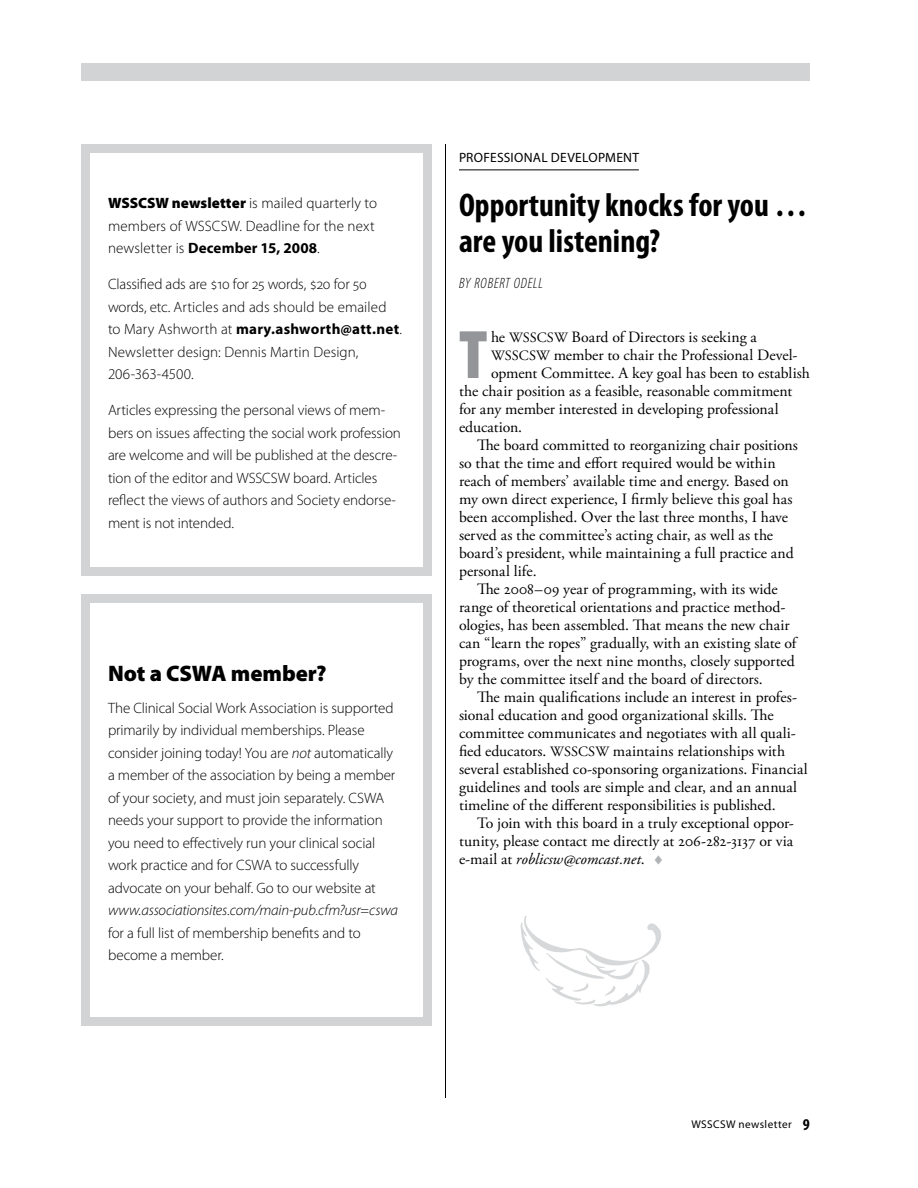
<style>
.page{position:relative;width:918px;height:1188px;background:#fff}
.page>*{position:absolute;margin:0;border:0;box-sizing:border-box;transform-origin:0 0}
.t1{font:900 condensed 69.15px "Myriad Pro";color:#939598}
.t2{font:700 condensed 33px/36px "Myriad Pro";color:#000}
.t3{font:900 22.5px "Myriad Pro";letter-spacing:-.005em;color:#000}
.t4{font:15.75px "Adobe Garamond Pro";letter-spacing:.005em;color:#000}
.t5{font:italic 15.75px "Adobe Garamond Pro";letter-spacing:-.005em;color:#000}
.t6{font:300 15px/22.5px "Myriad Pro";letter-spacing:-.005em;color:#000}
.t7{font:italic 300 15px "Myriad Pro";letter-spacing:-.01em;color:#000}
.t8{font:italic 300 condensed 15px "Myriad Pro";letter-spacing:.045em;color:#000}
.t9{font:13.5px "Myriad Pro";letter-spacing:.02em;color:#000}
.t10{font:11.25px "Myriad Pro";letter-spacing:.04em;color:#000}
.s1{font-weight:900}
.s2{font-weight:700}
.s3{font-style:italic}
.s4{font-size:14.25px}
.s5{font-style:normal}
.s6{font-family:"Universal Newswith Comm Pi";font-style:normal;font-size:12px;color:#b1b4b6}
</style>
<div class="page">
<div style="left:81px;top:63px;width:729px;height:18px;background:#d1d3d4"></div>
<div style="left:81px;top:594px;width:351px;height:432px;border:9px solid #d1d3d4"></div>
<hr style="left:459px;top:170px;width:180px;height:1px;background:#000">
<hr style="left:445px;top:144px;width:1px;height:954px;background:#000">
<div style="left:81px;top:144px;width:351px;height:432px;border:9px solid #d1d3d4"></div>
<svg style="left:521px;top:916px;width:140px;height:91px"></svg>
<p class="t6" style="left:108px;top:192px;width:271px"><span class="s1">WSSCSW newsletter</span> is mailed quarterly to members of WSSCSW. Deadline for the next newsletter is <span class="s2">December 15, 2008</span>.</p>
<p class="t6" style="left:108px;top:273px;width:296px">Classified ads are $10 for 25 words, $20 for 50 words, etc. Articles and ads should be emailed to Mary Ashworth at <span class="s2">mary.ashworth@att.net</span>.<br>Newsletter design: Dennis Martin Design, 206-363-4500.</p>
<p class="t6" style="left:108px;top:399px;width:294px">Articles expressing the personal views of mem&shy;bers on issues affecting the social work profession are welcome and will be published at the descre&shy;tion of the editor and WSSCSW board. Articles reflect the views of authors and Society endorse&shy;ment is not intended.</p>
<h3 class="t3" style="left:108px;top:659px;width:220px">Not a CSWA member?</h3>
<p class="t6" style="left:108px;top:696px;width:289px">The Clinical Social Work Association is supported primarily by individual memberships. Please consider joining today! You are <span class="s3">not</span> automatically a member of the association by being a member of your society, and must join separately. CSWA needs your support to provide the information you need to effectively run your clinical social work practice and for CSWA to successfully advocate on your behalf. Go to our website at</p>
<p class="t7" style="left:108px;top:901px;width:292px">www.associationsites.com/main-pub.cfm?usr=cswa</p>
<p class="t6" style="left:108px;top:921px;width:254px">for a full list of membership benefits and to become a member.</p>
<p class="t9" style="left:459px;top:149px;width:182px">PROFESSIONAL DEVELOPMENT</p>
<h2 class="t2" style="left:459px;top:186px;width:350px">Opportunity knocks for you … are you listening?</h2>
<p class="t8" style="left:459px;top:274px;width:86px">BY ROBERT ODELL</p>
<h1 class="t1" style="left:459px;top:311px;width:30px">T</h1>
<p class="t4" style="left:491px;top:328px;width:267px">he <span class="s4">WSSCSW</span> Board of Directors is seeking a</p>
<p class="t4" style="left:491px;top:346px;width:308px"><span class="s4">WSSCSW</span> member to chair the Professional Devel-</p>
<p class="t4" style="left:491px;top:364px;width:320px">opment Committee. A key goal has been to establish</p>
<p class="t4" style="left:459px;top:382px;width:335px">the chair position as a feasible, reasonable commitment</p>
<p class="t4" style="left:459px;top:400px;width:321px">for any member interested in developing professional</p>
<p class="t4" style="left:459px;top:418px;width:65px">education.</p>
<p class="t4" style="left:477px;top:436px;width:322px">The board committed to reorganizing chair positions</p>
<p class="t4" style="left:459px;top:454px;width:318px">so that the time and effort required would be within</p>
<p class="t4" style="left:459px;top:472px;width:331px">reach of members’ available time and energy. Based on</p>
<p class="t4" style="left:459px;top:490px;width:335px">my own direct experience, I firmly believe this goal has</p>
<p class="t4" style="left:459px;top:508px;width:331px">been accomplished. Over the last three months, I have</p>
<p class="t4" style="left:459px;top:526px;width:316px">served as the committee’s acting chair, as well as the</p>
<p class="t4" style="left:459px;top:544px;width:336px">board’s president, while maintaining a full practice and</p>
<p class="t4" style="left:459px;top:562px;width:79px">personal life.</p>
<p class="t4" style="left:477px;top:580px;width:302px">The 2008–09 year of programming, with its wide</p>
<p class="t4" style="left:459px;top:598px;width:328px">range of theoretical orientations and practice method-</p>
<p class="t4" style="left:459px;top:616px;width:332px">ologies, has been assembled. That means the new chair</p>
<p class="t4" style="left:459px;top:634px;width:339px">can “learn the ropes” gradually, with an existing slate of</p>
<p class="t4" style="left:459px;top:652px;width:337px">programs, over the next nine months, closely supported</p>
<p class="t4" style="left:459px;top:670px;width:305px">by the committee itself and the board of directors.</p>
<p class="t4" style="left:477px;top:688px;width:322px">The main qualifications include an interest in profes-</p>
<p class="t4" style="left:459px;top:706px;width:316px">sional education and good organizational skills. The</p>
<p class="t4" style="left:459px;top:724px;width:338px">committee communicates and negotiates with all quali-</p>
<p class="t4" style="left:459px;top:742px;width:328px">fied educators. <span class="s4">WSSCSW</span> maintains relationships with</p>
<p class="t4" style="left:459px;top:760px;width:350px">several established co-sponsoring organizations. Financial</p>
<p class="t4" style="left:459px;top:778px;width:340px">guidelines and tools are simple and clear, and an annual</p>
<p class="t4" style="left:459px;top:796px;width:318px">timeline of the different responsibilities is published.</p>
<p class="t4" style="left:477px;top:814px;width:318px">To join with this board in a truly exceptional oppor-</p>
<p class="t4" style="left:459px;top:832px;width:336px">tunity, please contact me directly at 206-282-3137 or via</p>
<p class="t5" style="left:459px;top:850px;width:207px"><span class="s5">e-mail at</span> roblicsw@comcast.net<span class="s5">.</span> <span class="s6">l</span></p>
<p class="t10" style="left:691px;top:1118px;width:102px">WSSCSW NEWSLETTER</p>
</div>
